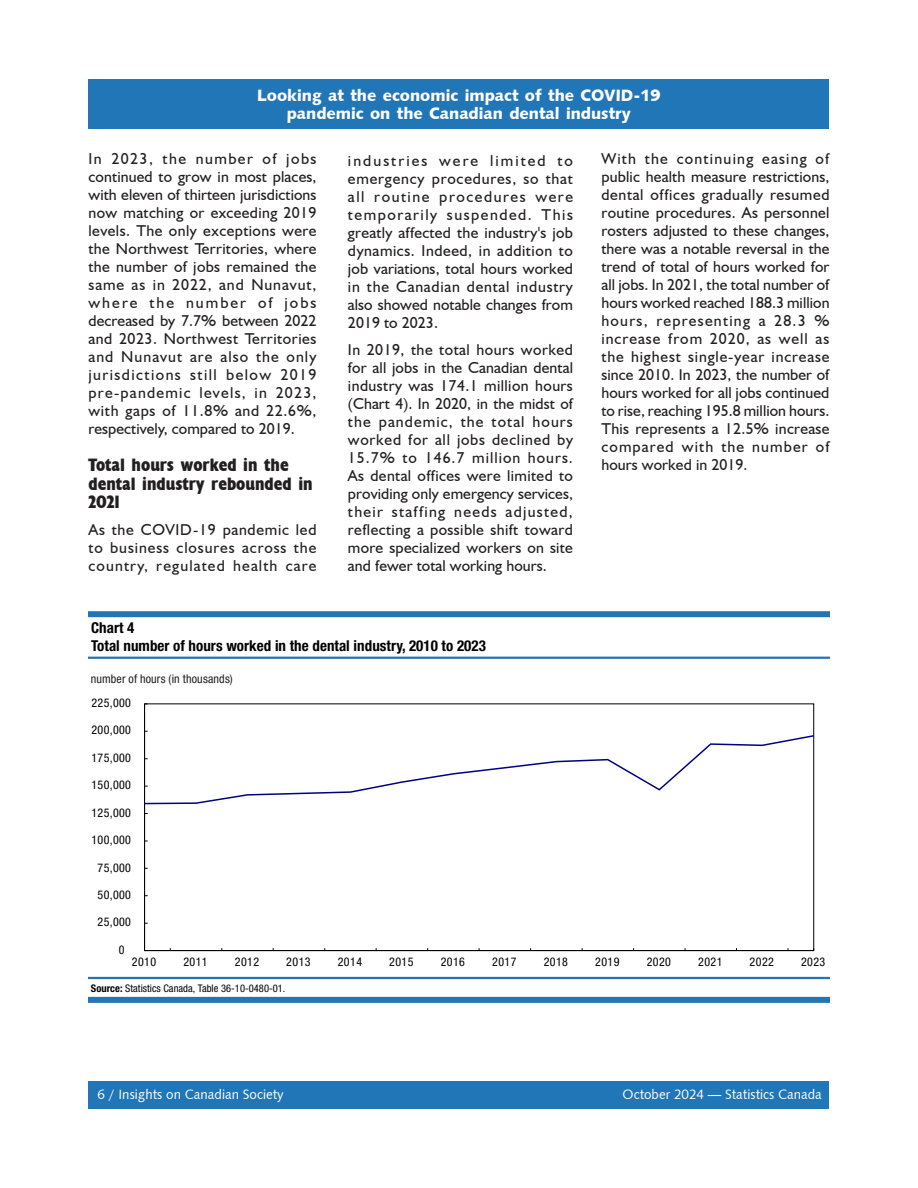
<style>
.page{position:relative;width:918px;height:1188px;background:#fff}
.page>*{position:absolute;margin:0;border:0;box-sizing:border-box;transform-origin:0 0}
.t1{font:700 condensed 18px/18.8px "Humanist 521 BT Xtra";color:#231f20}
.t2{font:16.5px/20.9px "Humanist 531 BT Black A";color:#fff;text-align:center}
.t3{font:15.75px/18px "Humanist 521 BT";letter-spacing:.015em;color:#231f20;text-align:justify}
.t4{font:700 condensed 15px/18px "Helvetica Neue LT Std";letter-spacing:.005em;color:#000}
.t5{font:13.5px "Humanist 531 BT Roman A";color:#fff}
.t6{font:condensed 12px "Helvetica Neue LT Std";letter-spacing:.035em;color:#000}
.t7{font:condensed 12px "Helvetica Neue LT Std";letter-spacing:.01em;color:#231f20}
.t8{font:condensed 10.5px "Helvetica Neue LT Std";letter-spacing:.005em;color:#000}
.s1{font-weight:700}
</style>
<div class="page">
<div style="left:88px;top:1081px;width:742px;height:27px;background:#2076b7"></div>
<div style="left:88px;top:80px;width:742px;height:48px;background:#2076b7"></div>
<div style="left:88px;top:611px;width:741px;height:6px;background:#2475b5"></div>
<hr style="left:88px;top:657px;width:741px;height:2px;background:#2475b5">
<div style="left:88px;top:997px;width:741px;height:6px;background:#2475b5"></div>
<hr style="left:88px;top:977px;width:741px;height:2px;background:#2475b5">
<hr style="left:144px;top:704px;width:1px;height:247px;background:#000">
<hr style="left:145px;top:950px;width:669px;height:1px;background:#000">
<svg style="left:144px;top:734px;width:671px;height:71px"></svg>
<p class="t2" style="left:287px;top:82px;width:346px">XXX<br>pandemic on the Canadian dental industry</p>
<p class="t3" style="left:88px;top:149px;width:230px">In 2023, the number of jobs continued to grow in most places, with eleven of thirteen jurisdictions now matching or exceeding 2019 levels. The only exceptions were the Northwest Territories, where the number of jobs remained the same as in 2022, and Nunavut, where the number of jobs decreased by 7.7% between 2022 and 2023. Northwest Territories and Nunavut are also the only jurisdictions still below 2019 pre-pandemic levels, in 2023, with gaps of 11.8% and 22.6%, respectively, compared to 2019.</p>
<p class="t1" style="left:88px;top:455px;width:226px">Total hours worked in the dental industry rebounded in<br>2021</p>
<p class="t3" style="left:88px;top:521px;width:230px">As the COVID-19 pandemic led to business closures across the country, regulated health care</p>
<p class="t2" style="left:257px;top:84px;width:405px">Looking at the economic impact of the COVID-19</p>
<p class="t3" style="left:601px;top:149px;width:230px">With the continuing easing of public health measure restrictions, dental offices gradually resumed routine procedures. As personnel rosters adjusted to these changes, there was a notable reversal in the trend of total of hours worked for all jobs. In 2021, the total number of hours worked reached 188.3 million hours, representing a 28.3 % increase from 2020, as well as the highest single-year increase since 2010. In 2023, the number of hours worked for all jobs continued to rise, reaching 195.8 million hours.<br>This represents a 12.5% increase compared with the number of hours worked in 2019.</p>
<p class="t3" style="left:348px;top:151px;width:227px">industries were limited to emergency procedures, so that all routine procedures were temporarily suspended. This greatly affected the industry's job dynamics. Indeed, in addition to job variations, total hours worked in the Canadian dental industry also showed notable changes from 2019 to 2023.</p>
<p class="t3" style="left:348px;top:340px;width:227px">In 2019, the total hours worked for all jobs in the Canadian dental industry was 174.1 million hours (Chart 4). In 2020, in the midst of the pandemic, the total hours worked for all jobs declined by 15.7% to 146.7 million hours.<br>As dental offices were limited to providing only emergency services, their staffing needs adjusted, reflecting a possible shift toward more specialized workers on site and fewer total working hours.</p>
<p class="t4" style="left:91px;top:618px;width:396px">Chart 4<br>Total number of hours worked in the dental industry, 2010 to 2023</p>
<p class="t7" style="left:91px;top:672px;width:143px">number of hours (in thousands)</p>
<p class="t6" style="left:91px;top:696px;width:41px">225,000</p>
<p class="t6" style="left:91px;top:723px;width:41px">200,000</p>
<p class="t6" style="left:91px;top:751px;width:41px">175,000</p>
<p class="t6" style="left:91px;top:778px;width:41px">150,000</p>
<p class="t6" style="left:91px;top:806px;width:41px">125,000</p>
<p class="t6" style="left:91px;top:833px;width:41px">100,000</p>
<p class="t6" style="left:98px;top:860px;width:35px">75,000</p>
<p class="t6" style="left:98px;top:888px;width:35px">50,000</p>
<p class="t6" style="left:98px;top:915px;width:35px">25,000</p>
<p class="t6" style="left:119px;top:943px;width:7px">0</p>
<p class="t6" style="left:132px;top:955px;width:26px">2010</p>
<p class="t6" style="left:183px;top:955px;width:26px">2011</p>
<p class="t6" style="left:235px;top:955px;width:26px">2012</p>
<p class="t6" style="left:286px;top:955px;width:26px">2013</p>
<p class="t6" style="left:338px;top:955px;width:26px">2014</p>
<p class="t6" style="left:389px;top:955px;width:26px">2015</p>
<p class="t6" style="left:441px;top:955px;width:26px">2016</p>
<p class="t6" style="left:492px;top:955px;width:26px">2017</p>
<p class="t6" style="left:544px;top:955px;width:26px">2018</p>
<p class="t6" style="left:595px;top:955px;width:26px">2019</p>
<p class="t6" style="left:647px;top:955px;width:26px">2020</p>
<p class="t6" style="left:698px;top:955px;width:26px">2021</p>
<p class="t6" style="left:750px;top:955px;width:26px">2022</p>
<p class="t6" style="left:801px;top:955px;width:26px">2023</p>
<p class="t8" style="left:91px;top:982px;width:196px"><span class="s1">Source:</span> Statistics Canada, Table 36-10-0480-01.</p>
<p class="t5" style="left:98px;top:1086px;width:188px">6 / Insights on Canadian Society</p>
<p class="t5" style="left:623px;top:1086px;width:201px">October 2024 — Statistics Canada</p>
</div>
